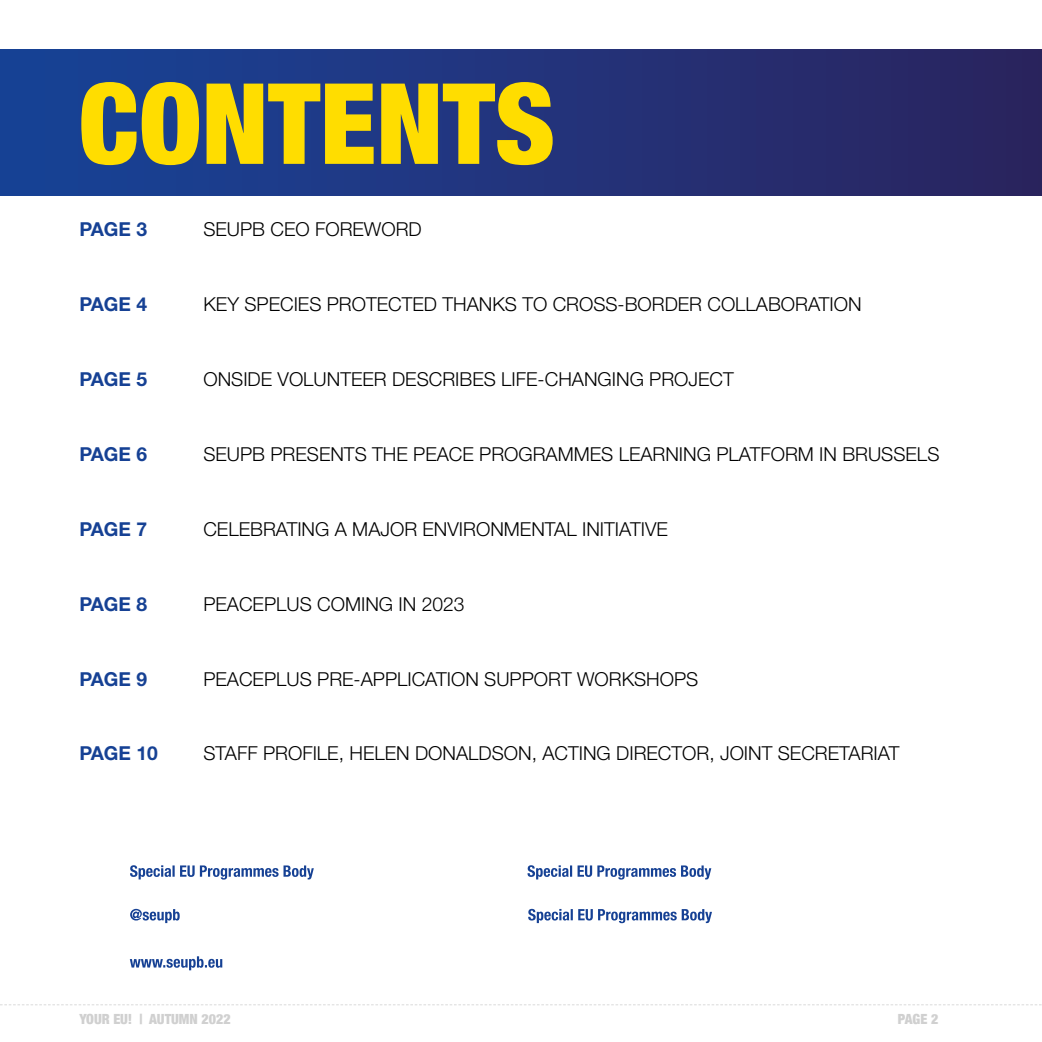
<style>
.page{position:relative;width:1042px;height:1042px;background:#fff}
.page>*{position:absolute;margin:0;border:0;box-sizing:border-box;transform-origin:0 0}
.H2_-_Page_Start__Yel{font:900 condensed 112.35px "Helvetica Neue";color:#fd0}
.P_-_Bodytext{font:300 19.25px "Helvetica Neue LT Std";color:#000}
.P_-_Bodytext-2{font:700 19.25px "Helvetica Neue LT Std";color:#164194}
.t1{font:900 condensed 14px "Helvetica Neue";color:#d0d0d0}
</style>
<div class="page">
<div style="left:0;top:50px;width:1042px;height:146px;background:linear-gradient(to right,#174499,#2b245f)"></div>
<svg style="left:0;top:1004px;width:1042px;height:1px"></svg>
<svg style="left:130px;top:865px;width:184px;height:14px"></svg>
<svg style="left:130px;top:909px;width:50px;height:14px"></svg>
<svg style="left:130px;top:956px;width:92px;height:14px"></svg>
<svg style="left:527px;top:865px;width:184px;height:14px"></svg>
<svg style="left:528px;top:909px;width:184px;height:14px"></svg>
<h2 class="H2_-_Page_Start__Yel" style="left:79px;top:31px;width:478px">CONTENTS</h2>
<p class="P_-_Bodytext-2" style="left:79px;top:218px;width:69px">PAGE 3</p>
<p class="P_-_Bodytext" style="left:203px;top:218px;width:220px">SEUPB CEO FOREWORD</p>
<p class="P_-_Bodytext-2" style="left:79px;top:292px;width:69px">PAGE 4</p>
<p class="P_-_Bodytext" style="left:203px;top:293px;width:660px">KEY SPECIES PROTECTED THANKS TO CROSS-BORDER COLLABORATION</p>
<p class="P_-_Bodytext-2" style="left:79px;top:367px;width:69px">PAGE 5</p>
<p class="P_-_Bodytext" style="left:203px;top:367px;width:532px">ONSIDE VOLUNTEER DESCRIBES LIFE-CHANGING PROJECT</p>
<p class="P_-_Bodytext-2" style="left:79px;top:442px;width:69px">PAGE 6</p>
<p class="P_-_Bodytext" style="left:203px;top:442px;width:737px">SEUPB PRESENTS THE PEACE PROGRAMMES LEARNING PLATFORM IN BRUSSELS</p>
<p class="P_-_Bodytext-2" style="left:79px;top:517px;width:69px">PAGE 7</p>
<p class="P_-_Bodytext" style="left:203px;top:517px;width:466px">CELEBRATING A MAJOR ENVIRONMENTAL INITIATIVE</p>
<p class="P_-_Bodytext-2" style="left:79px;top:592px;width:69px">PAGE 8</p>
<p class="P_-_Bodytext" style="left:203px;top:592px;width:263px">PEACEPLUS COMING IN 2023</p>
<p class="P_-_Bodytext-2" style="left:79px;top:667px;width:69px">PAGE 9</p>
<p class="P_-_Bodytext" style="left:203px;top:667px;width:496px">PEACEPLUS PRE-APPLICATION SUPPORT WORKSHOPS</p>
<p class="P_-_Bodytext-2" style="left:79px;top:741px;width:80px">PAGE 10</p>
<p class="P_-_Bodytext" style="left:203px;top:742px;width:697px">STAFF PROFILE, HELEN DONALDSON, ACTING DIRECTOR, JOINT SECRETARIAT</p>
<p class="t1" style="left:79px;top:1007px;width:153px">YOUR EU! | AUTUMN 2022</p>
<p class="t1" style="left:898px;top:1007px;width:42px">PAGE 2</p>
</div>
